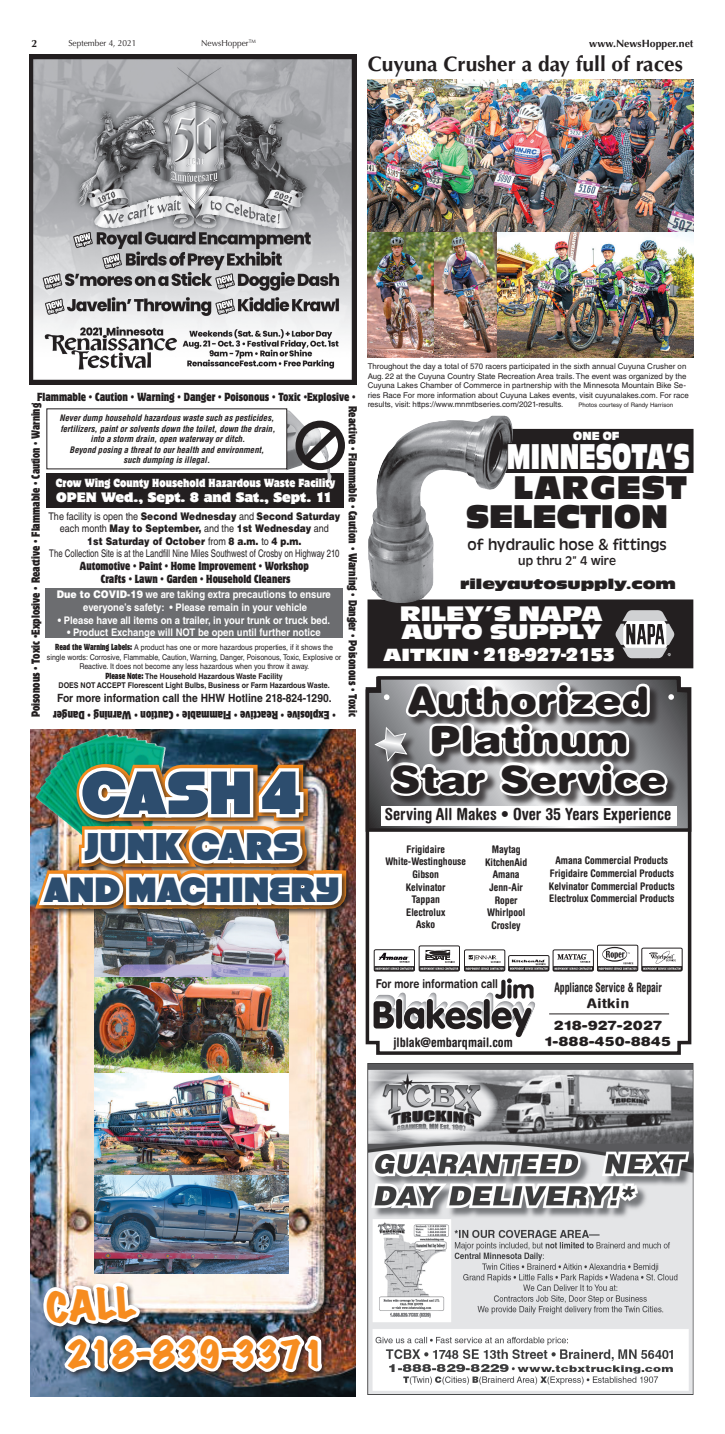
<style>
.page{position:relative;width:725px;height:1434px;background:#fff}
.page>*{position:absolute;margin:0;border:0;box-sizing:border-box;transform-origin:0 0}
.t1{font:60.29px "Strenuous Bl";color:#2d4d6e;scale:1.07 1}
.t2{font:38.24px "Strenuous Bl";color:#2d4d6e;scale:1.07 1}
.t3{font:expanded 38.24px "Marker Felt";color:#f68c1f;scale:1.07 1}
.t4{font:900 37.62px/39.4px "Helvetica Rounded LT Std";color:#231f20;text-align:center;scale:1.1 1}
.t5{font:37.27px "Antique Oli Com";color:#fff;scale:.69 1}
.t6{font:34.82px "Strenuous Bl";color:#2d4d6e;scale:1.07 1}
.t7{font:34.12px/28.9px "Antique Oli Nor D";letter-spacing:.02em;color:#231f20;scale:.8 1}
.t8{font:expanded 33.07px "Marker Felt";color:#f68c1f;scale:1.07 1}
.t9{font:21.88px/18.4px "Antique Oli Com";letter-spacing:-.005em;color:#fff;scale:1.3 1}
.t10{font:700 21px "Optima LT Std";color:#231f20}
.t11{font:19.25px "Antique Oli Com";letter-spacing:-.02em;color:#fff}
.t12{font:700 condensed 16.62px "Helvetica Rounded LT Std";color:#231f20}
.t13{font:16.62px "Antique Oli";color:#231f20}
.t14{font:14.88px "Antique Oli Nor D";color:#231f20}
.t15{font:700 condensed 13.12px/15.8px "Helvetica Rounded LT Std";color:#231f20;text-align:center;scale:.8 1}
.t16{font:900 13.12px/15.8px "Helvetica Rounded LT Std";color:#231f20;text-align:center;scale:1.15 1}
.t17{font:700 condensed 13.12px "Helvetica Rounded LT Std";color:#231f20}
.t18{font:13.12px "Antique Oli";color:#231f20}
.t19{font:12.25px "Motter Corpus Std";color:#fff}
.t20{font:700 12.25px "Helvetica Rounded LT Std";color:#231f20;scale:.8 1}
.t21{font:12.25px "Antique Oli Com";color:#fff}
.t22{font:700 11.38px "Helvetica LT Std";color:#231f20;scale:.9 1}
.t23{font:condensed 10.5px/12.6px "Motter Corpus Std";color:#231f20;text-align:center}
.t24{font:700 condensed 10.5px/12.6px "Helvetica Rounded LT Std";color:#231f20;text-align:center}
.t25{font:10.5px/12.6px "Helvetica LT Std";color:#231f20;text-align:center;scale:.86 1}
.t26{font:700 10.5px/12.6px "Helvetica LT Std";color:#fff;text-align:center;scale:.9 1}
.t27{font:10.5px "Motter Corpus Std";color:#fff;scale:.8 1}
.t28{font:700 10.5px "Optima LT Std";color:#231f20}
.t29{font:italic 700 condensed 8.75px/10.5px "Helvetica LT Std";color:#231f20;text-align:center}
.t30{font:8.75px "Optima LT Std";color:#231f20;scale:.95 1}
.t31{font:7.88px/9.5px "Helvetica LT Std";color:#231f20}
.t32{font:7.88px/9.5px "Helvetica LT Std";color:#231f20;text-align:center;scale:.9 1}
.t33{font:6.12px "Helvetica LT Std";color:#231f20}
.s1{font-weight:900}
.s2{font-family:"Motter Corpus Std";font-stretch:condensed}
.s3{font-weight:700}
.s4{font-size:18.38px}
.s5{font-size:14.88px}
</style>
<div class="page">
<img style="left:30px;top:729px;width:326px;height:666px">
<img style="left:94px;top:929px;width:195px;height:143px">
<img style="left:30px;top:731px;width:323px;height:198px">
<img style="left:38px;top:1072px;width:290px;height:325px">
<div style="left:491px;top:429px;width:202px;height:43px;background:#231f20"></div>
<div style="left:368px;top:600px;width:324px;height:68px;background:#231f20"></div>
<div style="left:367px;top:599px;width:326px;height:69px;border:1px solid #231f20"></div>
<img style="left:368px;top:416px;width:149px;height:188px">
<div style="left:507px;top:442px;width:186px;height:31px;background:#231f20"></div>
<svg style="left:506px;top:416px;width:25px;height:54px"></svg>
<svg style="left:617px;top:623px;width:56px;height:34px"></svg>
<img style="left:622px;top:610px;width:47px;height:35px">
<img style="left:29px;top:55px;width:327px;height:329px">
<img style="left:368px;top:1063px;width:325px;height:330px">
<svg style="left:365px;top:833px;width:327px;height:222px"></svg>
<hr style="left:549px;top:1013px;width:120px;height:1px;background:#231f20">
<div style="left:486px;top:994px;width:6px;height:30px;background:#babbbe;border-radius:3px"></div>
<div style="left:398px;top:994px;width:6px;height:30px;background:#c4c5c7;border-radius:3px"></div>
<svg style="left:485px;top:996px;width:6px;height:29px"></svg>
<div style="left:397px;top:996px;width:6px;height:30px;background:#e5e6e8;border-radius:3px"></div>
<div style="left:396px;top:997px;width:6px;height:30px;border:1px solid #fff;border-radius:3px"></div>
<div style="left:483px;top:997px;width:7px;height:30px;border:1px solid #fff;border-radius:3px"></div>
<svg style="left:373px;top:994px;width:24px;height:34px"></svg>
<div style="left:396px;top:998px;width:6px;height:30px;background:#231f20;border-radius:3px"></div>
<svg style="left:403px;top:992px;width:82px;height:37px"></svg>
<div style="left:483px;top:998px;width:6px;height:30px;background:#231f20;border-radius:3px"></div>
<svg style="left:491px;top:978px;width:44px;height:59px"></svg>
<svg style="left:365px;top:676px;width:327px;height:157px;background:#646264"></svg>
<svg style="left:374px;top:944px;width:308px;height:27px"></svg>
<div style="left:392px;top:683px;width:286px;height:123px;background:#231f20;opacity:.75"></div>
<div style="left:380px;top:805px;width:296px;height:20px;background:#fff"></div>
<svg style="left:373px;top:679px;width:301px;height:120px"></svg>
<div style="left:45px;top:588px;width:298px;height:50px;background:#6c6d70"></div>
<div style="left:46px;top:474px;width:297px;height:34px;background:#231f20"></div>
<img style="left:286px;top:410px;width:46px;height:72px">
<svg style="left:294px;top:420px;width:51px;height:51px"></svg>
<img style="left:368px;top:79px;width:325px;height:153px">
<img style="left:497px;top:232px;width:196px;height:126px">
<img style="left:434px;top:232px;width:63px;height:126px">
<img style="left:368px;top:232px;width:66px;height:126px">
<h3 class="t28" style="left:32px;top:37px;width:7px">2</h3>
<p class="t30" style="left:68px;top:38px;width:73px">September 4, 2021</p>
<p class="t30" style="left:201px;top:38px;width:59px">NewsHopper<sup>TM</sup></p>
<h3 class="t28" style="left:589px;top:37px;width:106px">www.NewsHopper.net</h3>
<h3 class="t10" style="left:368px;top:51px;width:316px">Cuyuna Crusher a day full of races</h3>
<h3 class="t23" style="left:37px;top:391px;width:320px">Flammable • Caution • Warning • Danger • Poisonous • Toxic •Explosive •</h3>
<h3 class="t23" style="left:359px;top:406px;width:312px;rotate:90deg">Reactive • Flammable • Caution • Warning • Danger • Poisonous • Toxic</h3>
<h3 class="t23" style="left:30px;top:717px;width:316px;rotate:-90deg">Poisonous • Toxic •Explosive • Reactive • Flammable • Caution • Warning</h3>
<p class="t29" style="left:59px;top:412px;width:217px">Never dump household hazardous waste such as pesticides, fertilizers, paint or solvents down the toilet, down the drain, into a storm drain, open waterway or ditch.<br>Beyond posing a threat to our health and environment,<br>such dumping is illegal.</p>
<h3 class="t27" style="left:56px;top:476px;width:351px">Crow Wing County Household Hazardous Waste Facility</h3>
<h3 class="t19" style="left:56px;top:489px;width:278px">OPEN Wed., Sept. 8 and Sat., Sept. 11</h3>
<p class="t25" style="left:48px;top:509px;width:341px">The facility is open the <span class="s1">Second Wednesday</span> and <span class="s1">Second Saturday </span>each month <span class="s1">May to September,</span> and the <span class="s1">1st Wednesday</span> and<br><span class="s1">1st Saturday of October</span> from <span class="s1">8 a.m.</span> to <span class="s1">4 p.m.<br></span>The Collection Site is at the Landfill Nine Miles Southwest of Crosby on Highway 210</p>
<h3 class="t23" style="left:80px;top:560px;width:230px">Automotive • Paint • Home Improvement • Workshop<br>Crafts • Lawn • Garden • Household Cleaners</h3>
<h3 class="t26" style="left:57px;top:588px;width:306px"><span class="s1">Due to COVID-19</span> we are taking extra precautions to ensure everyone’s safety: • Please remain in your vehicle</h3>
<h3 class="t26" style="left:58px;top:613px;width:304px">• Please have all items on a trailer, in your trunk or truck bed.</h3>
<h3 class="t26" style="left:67px;top:626px;width:283px">• Product Exchange will NOT be open until further notice</h3>
<p class="t32" style="left:47px;top:643px;width:328px"><span class="s2">Read the Warning Labels:</span> A product has one or more hazardous properties, if it shows the single words: Corrosive, Flammable, Caution, Warning, Danger, Poisonous, Toxic, Explosive or Reactive. It does not become any less hazardous when you throw it away.<br><span class="s2">Please Note:</span> <span class="s3">The Household Hazardous Waste Facility<br>DOES NOT ACCEPT Florescent Light Bulbs, Business or Farm Hazardous Waste.</span></p>
<h3 class="t22" style="left:57px;top:691px;width:306px">For more information call the HHW Hotline 218-824-1290.</h3>
<h3 class="t23" style="left:335px;top:721px;width:284px;rotate:-180deg">• Explosive • Reactive • Flammable • Caution • Warning • Danger</h3>
<h1 class="t1" style="left:82px;top:756px;width:207px">CASH4</h1>
<h2 class="t2" style="left:84px;top:823px;width:203px">JUNK CARS</h2>
<h3 class="t6" style="left:44px;top:868px;width:278px">AND MACHINERY</h3>
<p class="t31" style="left:368px;top:361px;width:322px">Throughout the day a total of 570 racers participated in the sixth annual Cuyuna Crusher on Aug. 22 at the Cuyuna Country State Recreation Area trails. The event was organized by the Cuyuna Lakes Chamber of Commerce in partnership with the Minnesota Mountain Bike Se&shy;ries Race For more information about Cuyuna Lakes events, visit cuyunalakes.com. For race results, visit: https://www.mnmtbseries.com/2021-results.</p>
<p class="t33" style="left:578px;top:401px;width:96px">Photos courtesy of Randy Harrison</p>
<h3 class="t21" style="left:573px;top:428px;width:48px">ONE OF</h3>
<h3 class="t5" style="left:507px;top:435px;width:266px">MINNESOTA’S</h3>
<h3 class="t7" style="left:466px;top:473px;width:277px;text-indent:47px">LARGEST<br>SELECTION</h3>
<h3 class="t13" style="left:467px;top:535px;width:201px">of hydraulic hose &amp; fittings</h3>
<h3 class="t18" style="left:518px;top:553px;width:99px">up thru 2” 4 wire</h3>
<h3 class="t14" style="left:460px;top:576px;width:217px">rileyautosupply.com</h3>
<h3 class="t9" style="left:400px;top:604px;width:158px">RILEY’S NAPA<br>AUTO SUPPLY</h3>
<h3 class="t11" style="left:383px;top:643px;width:233px"><span class="s4">AITKIN</span><span class="s5">•</span>218-927-2153</h3>
<h3 class="t4" style="left:391px;top:679px;width:252px">Authorized<br>Platinum<br>Star Service</h3>
<h3 class="t12" style="left:385px;top:803px;width:288px">Serving All Makes • Over 35 Years Experience</h3>
<h3 class="t24" style="left:385px;top:842px;width:82px">Frigidaire<br>White-Westinghouse<br>Gibson<br>Kelvinator<br>Tappan<br>Electrolux<br>Asko</h3>
<h3 class="t24" style="left:485px;top:842px;width:44px">Maytag<br>KitchenAid<br>Amana<br>Jenn-Air<br>Roper<br>Whirlpool<br>Crosley</h3>
<h3 class="t24" style="left:549px;top:854px;width:127px">Amana Commercial Products<br>Frigidaire Commercial Products<br>Kelvinator Commercial Products<br>Electrolux Commercial Products</h3>
<h3 class="t20" style="left:375px;top:975px;width:154px">For more information call</h3>
<h3 class="t17" style="left:393px;top:1034px;width:121px">jlblak@embarqmail.com</h3>
<h3 class="t15" style="left:554px;top:979px;width:136px">Appliance Service &amp; Repair<br>Aitkin</h3>
<h3 class="t16" style="left:544px;top:1016px;width:111px">218-927-2027<br>1-888-450-8845</h3>
<h2 class="t3" style="left:44px;top:1277px;width:85px;rotate:-4deg">CALL</h2>
<h3 class="t8" style="left:66px;top:1327px;width:244px">218-839-3371</h3>
</div>
